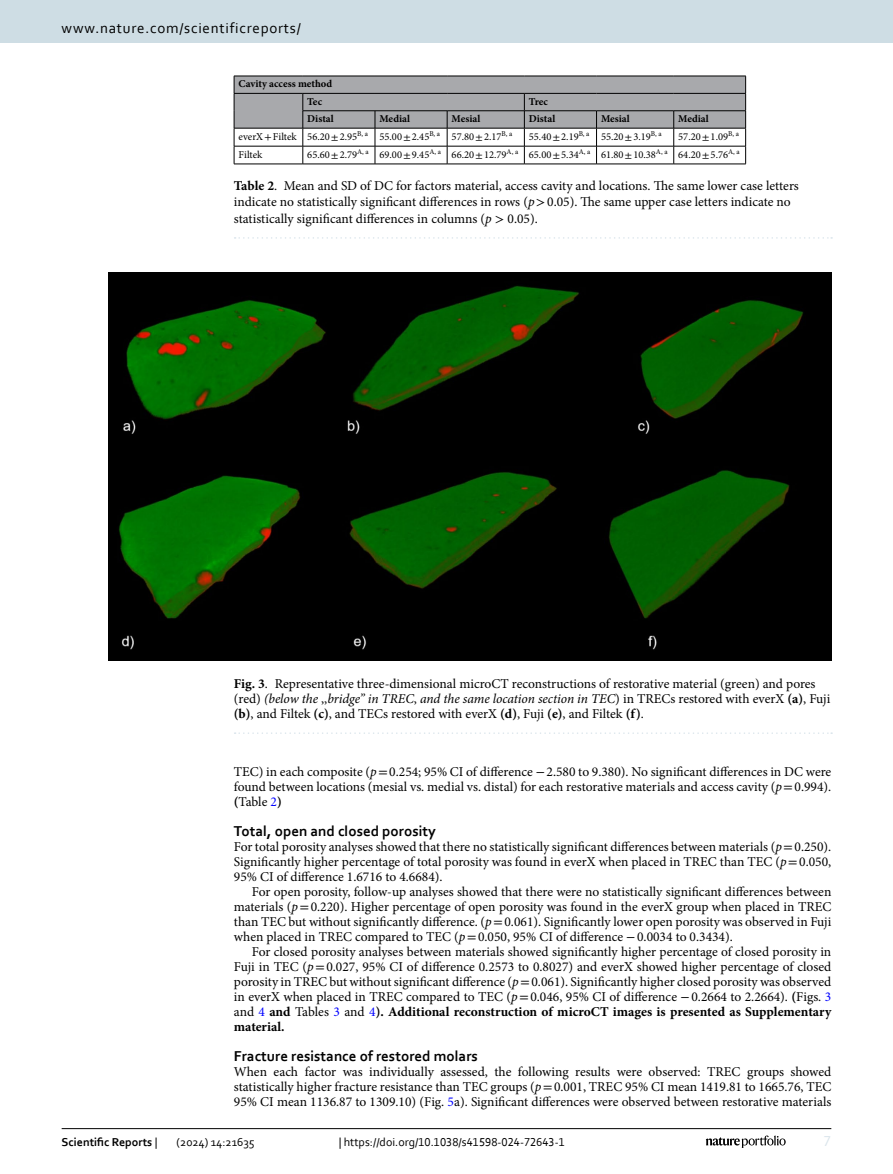
<style>
.page{position:relative;width:893px;height:1174px;background:#fff}
.page>*{position:absolute;margin:0;border:0;box-sizing:border-box;transform-origin:0 0}
.Head_2{font:700 15px "Corbel";color:#000}
.t1{font:15px "Corbel";letter-spacing:.05em;color:#000}
.t2{font:15px "Corbel";color:#d9e4eb}
.Body_Text_Indent{font:13.5px/15px "Minion Pro";color:#000;text-align:justify}
.Body_Text{font:13.5px/15px "Minion Pro";color:#000;text-align:justify}
.Figure_Caption{font:13.5px/15px "Minion Pro";color:#000}
.Table_Caption{font:13.5px/16.5px "Minion Pro";color:#000}
.t3{font:12px "Corbel";color:#000}
.t4{font:700 12px "Corbel";color:#000}
.Table_Body{font:10.5px "Minion Pro";color:#000}
.Table_Head{font:700 10.5px "Minion Pro";color:#000}
.s1{font-family:"STIX"}
.s2{font-weight:700}
.s3{font-style:italic}
.s4{color:#00f}
.s5{font-weight:400}
</style>
<div class="page">
<img style="left:108px;top:272px;width:723px;height:388px">
<svg style="left:235px;top:732px;width:597px;height:2px"></svg>
<hr style="left:303px;top:164px;width:72px;height:1px;background:#000">
<hr style="left:375px;top:164px;width:72px;height:1px;background:#000">
<hr style="left:447px;top:164px;width:77px;height:1px;background:#000">
<hr style="left:524px;top:164px;width:72px;height:1px;background:#000">
<hr style="left:596px;top:164px;width:78px;height:1px;background:#000">
<svg style="left:234px;top:76px;width:512px;height:88px"></svg>
<hr style="left:674px;top:164px;width:72px;height:1px;background:#000">
<hr style="left:234px;top:164px;width:69px;height:1px;background:#000">
<svg style="left:235px;top:237px;width:597px;height:2px"></svg>
<hr style="left:62px;top:1128px;width:769px;height:1px;background:#000">
<svg style="left:706px;top:1135px;width:80px;height:12px"></svg>
<div style="left:0;top:0;width:893px;height:43px;background:#cedde4"></div>
<p class="t1" style="left:62px;top:18px;width:241px">www.nature.com/scientificreports/</p>
<p class="Table_Head" style="left:239px;top:77px;width:95px">Cavity access method</p>
<p class="Table_Head" style="left:307px;top:94px;width:16px">Tec</p>
<p class="Table_Head" style="left:529px;top:94px;width:21px">Trec</p>
<p class="Table_Head" style="left:307px;top:111px;width:28px">Distal</p>
<p class="Table_Head" style="left:379px;top:111px;width:32px">Medial</p>
<p class="Table_Head" style="left:452px;top:111px;width:30px">Mesial</p>
<p class="Table_Head" style="left:529px;top:111px;width:28px">Distal</p>
<p class="Table_Head" style="left:601px;top:111px;width:30px">Mesial</p>
<p class="Table_Head" style="left:678px;top:111px;width:32px">Medial</p>
<p class="Table_Body" style="left:239px;top:130px;width:60px">everX<span class="s1">+</span>Filtek</p>
<p class="Table_Body" style="left:307px;top:130px;width:62px">56.20<span class="s1">±</span>2.95<sup>B,</sup> <sup>a</sup></p>
<p class="Table_Body" style="left:379px;top:130px;width:62px">55.00<span class="s1">±</span>2.45<sup>B,</sup> <sup>a</sup></p>
<p class="Table_Body" style="left:452px;top:130px;width:62px">57.80<span class="s1">±</span>2.17<sup>B,</sup> <sup>a</sup></p>
<p class="Table_Body" style="left:529px;top:130px;width:62px">55.40<span class="s1">±</span>2.19<sup>B,</sup> <sup>a</sup></p>
<p class="Table_Body" style="left:601px;top:130px;width:62px">55.20<span class="s1">±</span>3.19<sup>B,</sup> <sup>a</sup></p>
<p class="Table_Body" style="left:678px;top:130px;width:62px">57.20<span class="s1">±</span>1.09<sup>B,</sup> <sup>a</sup></p>
<p class="Table_Body" style="left:239px;top:147px;width:25px">Filtek</p>
<p class="Table_Body" style="left:307px;top:147px;width:63px">65.60<span class="s1">±</span>2.79<sup>A,</sup> <sup>a</sup></p>
<p class="Table_Body" style="left:379px;top:147px;width:63px">69.00<span class="s1">±</span>9.45<sup>A,</sup> <sup>a</sup></p>
<p class="Table_Body" style="left:452px;top:147px;width:68px">66.20<span class="s1">±</span>12.79<sup>A,</sup> <sup>a</sup></p>
<p class="Table_Body" style="left:529px;top:147px;width:63px">65.00<span class="s1">±</span>5.34<sup>A,</sup> <sup>a</sup></p>
<p class="Table_Body" style="left:601px;top:147px;width:68px">61.80<span class="s1">±</span>10.38<sup>A,</sup> <sup>a</sup></p>
<p class="Table_Body" style="left:678px;top:147px;width:63px">64.20<span class="s1">±</span>5.76<sup>A,</sup> <sup>a</sup></p>
<p class="Table_Caption" style="left:234px;top:177px;width:566px"><span class="s2">Table 2</span>. Mean and SD of DC for factors material, access cavity and locations. The same lower case letters indicate no statistically significant differences in rows (<span class="s3">p</span><span class="s1">&gt;</span>0.05). The same upper case letters indicate no statistically significant differences in columns (<span class="s3">p</span> <span class="s1">&gt;</span> 0.05).</p>
<p class="Figure_Caption" style="left:234px;top:676px;width:598px"><span class="s2">Fig. 3</span>. Representative three-dimensional microCT reconstructions of restorative material (green) and pores (red) <span class="s3">(below the</span> ,,<span class="s3">bridge” in TREC</span>, <span class="s3">and the same location section in TEC</span>) in TRECs restored with everX <span class="s2">(a)</span>, Fuji <span class="s2">(b)</span>, and Filtek <span class="s2">(c)</span>, and TECs restored with everX <span class="s2">(d)</span>, Fuji <span class="s2">(e)</span>, and Filtek <span class="s2">(f)</span>.</p>
<p class="Body_Text" style="left:234px;top:764px;width:599px">TEC) in each composite (<span class="s3">p</span><span class="s1">=</span>0.254; 95% CI of difference <span class="s1">−</span>2.580 to 9.380). No significant differences in DC were found between locations (mesial vs. medial vs. distal) for each restorative materials and access cavity (<span class="s3">p</span><span class="s1">=</span>0.994). <span class="s2">(</span>Table <span class="s4">2</span><span class="s2">)</span></p>
<p class="Head_2" style="left:234px;top:822px;width:203px">Total, open and closed porosity</p>
<p class="Body_Text" style="left:234px;top:839px;width:599px">For total porosity analyses showed that there no statistically significant differences between materials (<span class="s3">p</span><span class="s1">=</span>0.250).<br>Significantly higher percentage of total porosity was found in everX when placed in TREC than TEC (<span class="s3">p</span><span class="s1">=</span>0.050, 95% CI of difference 1.6716 to 4.6684).</p>
<p class="Body_Text_Indent" style="left:234px;top:884px;width:599px;text-indent:18px">For open porosity, follow-up analyses showed that there were no statistically significant differences between materials (<span class="s3">p</span><span class="s1">=</span>0.220). Higher percentage of open porosity was found in the everX group when placed in TREC than TEC but without significantly difference. (<span class="s3">p</span><span class="s1">=</span>0.061). Significantly lower open porosity was observed in Fuji when placed in TREC compared to TEC (<span class="s3">p</span><span class="s1">=</span>0.050, 95% CI of difference <span class="s1">−</span>0.0034 to 0.3434).</p>
<p class="Body_Text_Indent" style="left:234px;top:944px;width:599px;text-indent:18px">For closed porosity analyses between materials showed significantly higher percentage of closed porosity in Fuji in TEC (<span class="s3">p</span><span class="s1">=</span>0.027, 95% CI of difference 0.2573 to 0.8027) and everX showed higher percentage of closed porosity in TREC but without significant difference (<span class="s3">p</span><span class="s1">=</span>0.061). Significantly higher closed porosity was observed in everX when placed in TREC compared to TEC (<span class="s3">p</span><span class="s1">=</span>0.046, 95% CI of difference <span class="s1">−</span>0.2664 to 2.2664). <span class="s2">(</span>Figs. <span class="s4">3 </span>and <span class="s4">4</span> <span class="s2">and</span> Tables <span class="s4">3</span> and <span class="s4">4</span><span class="s2">). Additional reconstruction of microCT images is presented as Supplementary material.</span></p>
<p class="Head_2" style="left:234px;top:1047px;width:246px">Fracture resistance of restored molars</p>
<p class="Body_Text" style="left:234px;top:1064px;width:599px">When each factor was individually assessed, the following results were observed: TREC groups showed statistically higher fracture resistance than TEC groups (<span class="s3">p</span><span class="s1">=</span>0.001, TREC 95% CI mean 1419.81 to 1665.76, TEC 95% CI mean 1136.87 to 1309.10) (Fig. <span class="s4">5</span>a). Significant differences were observed between restorative materials</p>
<p class="t4" style="left:62px;top:1134px;width:97px">Scientific Reports <span class="s5">|</span></p>
<p class="t3" style="left:177px;top:1134px;width:79px">(2024) 14:21635</p>
<p class="t3" style="left:339px;top:1134px;width:228px">| https://doi.org/10.1038/s41598-024-72643-1</p>
<p class="t2" style="left:824px;top:1132px;width:9px">7</p>
</div>
